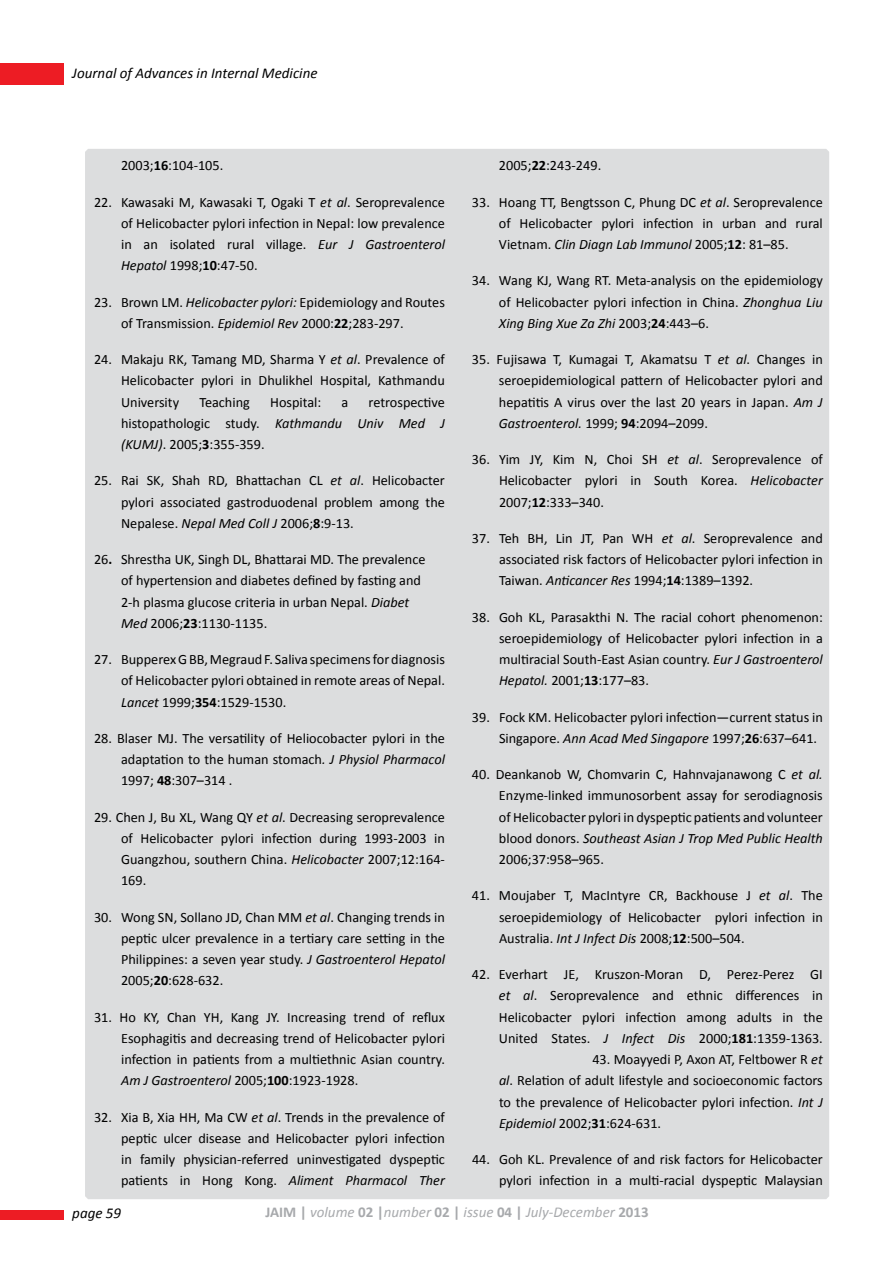
<style>
.page{position:relative;width:893px;height:1263px;background:#fff}
.page>*{position:absolute;margin:0;border:0;box-sizing:border-box;transform-origin:0 0}
.t1{font:italic 15px "Calibri";color:#a7a9ac}
.t2{font:italic 15px "Calibri";color:#000}
.t3{font:14.25px/21.1px "Calibri";color:#000;text-align:justify}
.s1{font-weight:700}
.s2{font-style:italic}
.s3{font-weight:700;font-style:normal}
</style>
<div class="page">
<div style="left:0;top:64px;width:64px;height:21px;background:#ed1c24"></div>
<div style="left:0;top:1210px;width:64px;height:10px;background:#ed1c24"></div>
<div style="left:85px;top:149px;width:744px;height:1050px;background:#dcddde"></div>
<p class="t2" style="left:72px;top:63px;width:247px">Journal of Advances in Internal Medicine</p>
<p class="t3" style="left:121px;top:155px;width:104px">2003;<span class="s1">16</span>:104-105.</p>
<p class="t3" style="left:121px;top:191px;width:325px;text-indent:-27px">22. Kawasaki M, Kawasaki T, Ogaki T <span class="s2">et al</span>. Seroprevalence of Helicobacter pylori infection in Nepal: low prevalence in an isolated rural village. <span class="s2">Eur J Gastroenterol Hepatol</span> 1998;<span class="s1">10</span>:47-50.</p>
<p class="t3" style="left:121px;top:291px;width:325px;text-indent:-27px">23. Brown LM. <span class="s2">Helicobacter pylori:</span> Epidemiology and Routes of Transmission. <span class="s2">Epidemiol Rev</span> 2000:<span class="s1">22</span>;283-297.</p>
<p class="t3" style="left:121px;top:349px;width:325px;text-indent:-27px">24. Makaju RK, Tamang MD, Sharma Y <span class="s2">et al</span>. Prevalence of Helicobacter pylori in Dhulikhel Hospital, Kathmandu University</p>
<p class="t3" style="left:199px;top:391px;width:52px">Teaching</p>
<p class="t3" style="left:270px;top:391px;width:53px">Hospital:</p>
<p class="t3" style="left:342px;top:391px;width:8px">a</p>
<p class="t3" style="left:121px;top:391px;width:325px;text-indent:248px">retrospective histopathologic study. <span class="s2">Kathmandu Univ Med J (KUMJ)</span>. 2005;<span class="s1">3</span>:355-359.</p>
<p class="t3" style="left:121px;top:470px;width:325px;text-indent:-27px">25. Rai SK, Shah RD, Bhattachan CL <span class="s2">et al</span>. Helicobacter pylori associated gastroduodenal problem among the Nepalese. <span class="s2">Nepal Med Coll J</span> 2006;<span class="s1">8</span>:9-13.</p>
<p class="t3" style="left:121px;top:549px;width:306px;text-align:left;text-indent:-27px">26<span class="s1">.</span> Shrestha UK, Singh DL, Bhattarai MD. The prevalence of hypertension and diabetes defined by fasting and 2-h plasma glucose criteria in urban Nepal. <span class="s2">Diabet Med</span> 2006;<span class="s1">23</span>:1130-1135.</p>
<p class="t3" style="left:121px;top:649px;width:325px;text-indent:-27px">27. Bupperex G BB, Megraud F. Saliva specimens for diagnosis of Helicobacter pylori obtained in remote areas of Nepal.<br><span class="s2">Lancet</span> 1999;<span class="s1">354</span>:1529-1530.</p>
<p class="t3" style="left:121px;top:728px;width:325px;text-indent:-27px">28. Blaser MJ. The versatility of Heliocobacter pylori in the adaptation to the human stomach<span class="s2">. J Physiol Pharmacol </span>1997; <span class="s1">48</span>:307–314 .</p>
<p class="t3" style="left:121px;top:806px;width:325px;text-indent:-27px">29. Chen J, Bu XL, Wang QY <span class="s2">et al</span>. Decreasing seroprevalence of Helicobacter pylori infection during 1993-2003 in Guangzhou, southern China. <span class="s2">Helicobacter</span> 2007;12:164- 169.</p>
<p class="t3" style="left:121px;top:906px;width:325px;text-indent:-27px">30. Wong SN, Sollano JD, Chan MM <span class="s2">et al</span>. Changing trends in peptic ulcer prevalence in a tertiary care setting in the Philippines: a seven year study. <span class="s2">J Gastroenterol Hepatol </span>2005;<span class="s1">20</span>:628-632.</p>
<p class="t3" style="left:121px;top:1006px;width:325px;text-indent:-27px">31. Ho KY, Chan YH, Kang JY. Increasing trend of reflux Esophagitis and decreasing trend of Helicobacter pylori infection in patients from a multiethnic Asian country.<br><span class="s2">Am J Gastroenterol</span> 2005;<span class="s1">100</span>:1923-1928.</p>
<p class="t3" style="left:121px;top:1106px;width:325px;text-indent:-27px">32. Xia B, Xia HH, Ma CW <span class="s2">et al</span>. Trends in the prevalence of peptic ulcer disease and Helicobacter pylori infection in family physician-referred uninvestigated dyspeptic patients in Hong Kong. <span class="s2">Aliment Pharmacol Ther</span></p>
<p class="t3" style="left:499px;top:155px;width:104px">2005;<span class="s1">22</span>:243-249.</p>
<p class="t3" style="left:499px;top:191px;width:325px;text-indent:-27px">33. Hoang TT, Bengtsson C, Phung DC <span class="s2">et al</span>. Seroprevalence of Helicobacter pylori infection in urban and rural Vietnam. <span class="s2">Clin Diagn Lab Immunol</span> 2005;<span class="s1">12</span>: 81–85.</p>
<p class="t3" style="left:499px;top:270px;width:325px;text-indent:-27px">34. Wang KJ, Wang RT. Meta-analysis on the epidemiology of Helicobacter pylori infection in China. <span class="s2">Zhonghua Liu Xing Bing Xue Za Zhi</span> 2003;<span class="s1">24</span>:443–6.</p>
<p class="t3" style="left:499px;top:349px;width:325px;text-indent:-27px">35. Fujisawa T, Kumagai T, Akamatsu T <span class="s2">et al</span>. Changes in seroepidemiological pattern of Helicobacter pylori and hepatitis A virus over the last 20 years in Japan. <span class="s2">Am J Gastroenterol.</span> 1999; <span class="s1">94</span>:2094–2099.</p>
<p class="t3" style="left:499px;top:449px;width:325px;text-indent:-27px">36. Yim JY, Kim N, Choi SH <span class="s2">et al</span>. Seroprevalence of Helicobacter pylori in South Korea. <span class="s2">Helicobacter </span>2007;<span class="s1">12</span>:333–340.</p>
<p class="t3" style="left:499px;top:528px;width:325px;text-indent:-27px">37. Teh BH, Lin JT, Pan WH <span class="s2">et al</span>. Seroprevalence and associated risk factors of Helicobacter pylori infection in Taiwan. <span class="s2">Anticancer Res</span> 1994;<span class="s1">14</span>:1389–1392.</p>
<p class="t3" style="left:499px;top:606px;width:325px;text-indent:-27px">38. Goh KL, Parasakthi N. The racial cohort phenomenon: seroepidemiology of Helicobacter pylori infection in a multiracial South-East Asian country. <span class="s2">Eur J Gastroenterol Hepatol.</span> 2001;<span class="s1">13</span>:177–83.</p>
<p class="t3" style="left:499px;top:706px;width:325px;text-indent:-27px">39. Fock KM. Helicobacter pylori infection—current status in<br>Singapore. <span class="s2">Ann Acad Med Singapore</span> 1997;<span class="s1">26</span>:637–641.</p>
<p class="t3" style="left:499px;top:764px;width:325px;text-indent:-27px">40. Deankanob W, Chomvarin C, Hahnvajanawong C <span class="s2">et al.<br></span>Enzyme-linked immunosorbent assay for serodiagnosis of Helicobacter pylori in dyspeptic patients and volunteer blood donors. <span class="s2">Southeast Asian J Trop Med Public Health </span>2006;37:958–965.</p>
<p class="t3" style="left:499px;top:885px;width:325px;text-indent:-27px">41. Moujaber T, MacIntyre CR, Backhouse J <span class="s2">et al</span>. The seroepidemiology of Helicobacter pylori infection in Australia. <span class="s2">Int J Infect Dis</span> 2008;<span class="s1">12</span>:500–504.</p>
<p class="t3" style="left:499px;top:964px;width:325px;text-indent:-27px">42. Everhart JE, Kruszon-Moran D, Perez-Perez GI <span class="s2">et al</span>. Seroprevalence and ethnic differences in Helicobacter pylori infection among adults in the United States. <span class="s2">J Infect Dis</span> 2000;<span class="s1">181</span>:1359-1363.</p>
<p class="t3" style="left:499px;top:1049px;width:325px;text-indent:93px">43. Moayyedi P, Axon AT, Feltbower R <span class="s2">et al</span>. Relation of adult lifestyle and socioeconomic factors to the prevalence of Helicobacter pylori infection. <span class="s2">Int J Epidemiol</span> 2002;<span class="s1">31</span>:624-631.</p>
<p class="t3" style="left:472px;top:1149px;width:352px;text-align:right">44. Goh KL. Prevalence of and risk factors for Helicobacter pylori infection in a multi-racial dyspeptic Malaysian</p>
<p class="t2" style="left:72px;top:1203px;width:50px">page 59</p>
<p class="t1" style="left:265px;top:1201px;width:385px"><span class="s3">JAIM |</span> volume <span class="s3">02 |</span>number <span class="s3">02 |</span> issue <span class="s3">04 |</span> July-December <span class="s3">2013</span></p>
</div>
